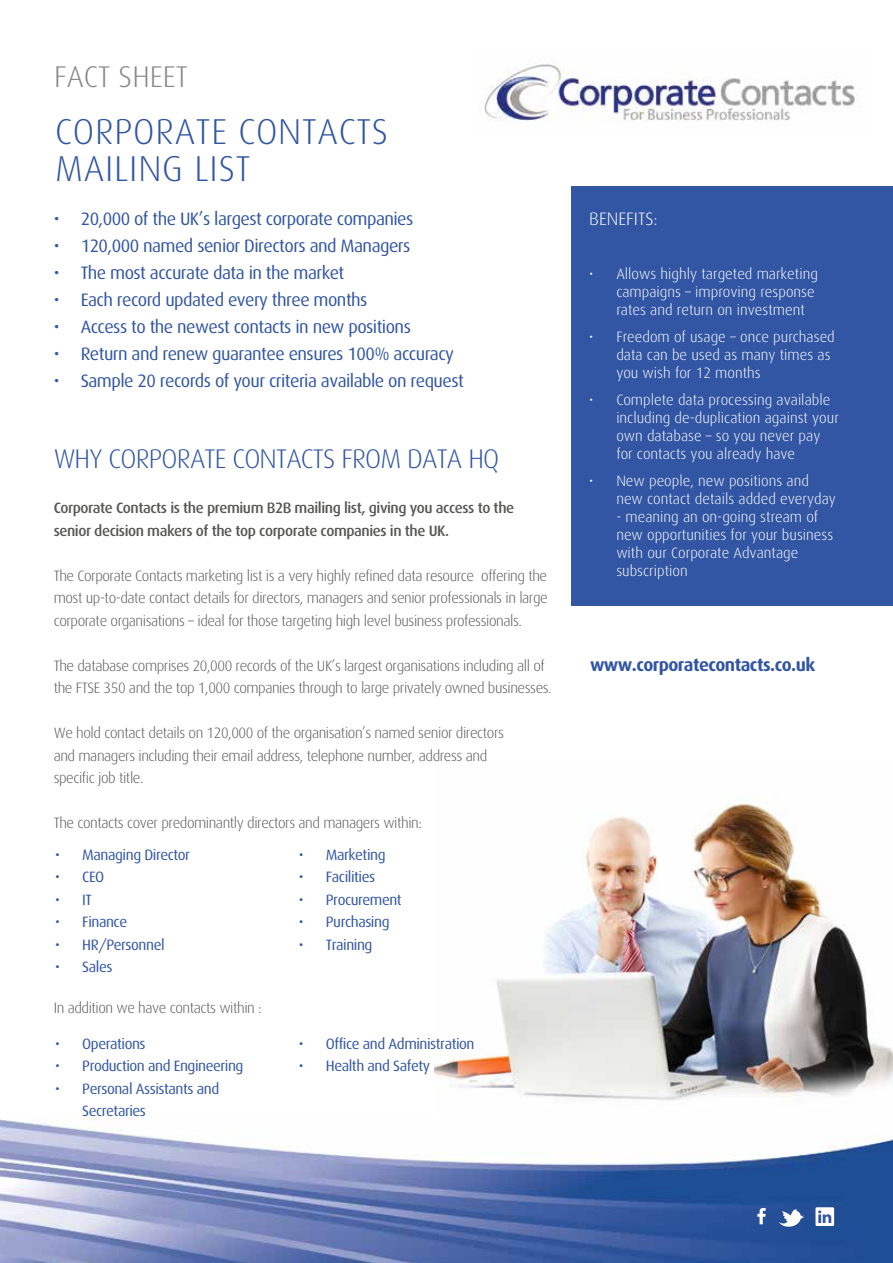
<style>
.page{position:relative;width:893px;height:1263px;background:#fff}
.page>*{position:absolute;margin:0;border:0;box-sizing:border-box;transform-origin:0 0}
.t1{font:300 36px/37.5px "Dax";letter-spacing:.02em;color:#3256a3}
.t2{font:300 30px "Dax";color:#878787}
.t3{font:300 27px "Dax";letter-spacing:-.03em;color:#3256a3}
.t4{font:18px "Dax";letter-spacing:-.03em;color:#3256a3}
.t5{font:700 18px "Dax";letter-spacing:-.03em;color:#3256a3}
.t6{font:300 18px "Dax";color:#fff}
.t7{font:300 15px/22.5px "Dax";letter-spacing:-.03em;color:#575756}
.t8{font:300 15px/18px "Dax";color:#fff}
.t9{font:15px/22.5px "Dax";letter-spacing:-.03em;color:#3256a3}
.t10{font:500 15px/22.5px "Dax";letter-spacing:-.03em;color:#575756}
</style>
<div class="page">
<img style="left:434px;top:797px;width:459px;height:303px">
<img style="left:0;top:1119px;width:893px;height:144px">
<div style="left:571px;top:186px;width:322px;height:420px;background:#3256a3"></div>
<svg style="left:757px;top:1208px;width:9px;height:16px"></svg>
<svg style="left:778px;top:1209px;width:26px;height:19px"></svg>
<div style="left:815px;top:1207px;width:19px;height:19px;background:#fff"></div>
<svg style="left:818px;top:1210px;width:13px;height:13px"></svg>
<img style="left:483px;top:64px;width:372px;height:57px">
<h2 class="t2" style="left:54px;top:60px;width:135px">FACT SHEET</h2>
<h1 class="t1" style="left:55px;top:113px;width:335px">CORPORATE CONTACTS<br>MAILING LIST</h1>
<p class="t4" style="left:54px;top:209px;width:361px">• 20,000 of the UK’s largest corporate companies</p>
<p class="t4" style="left:54px;top:236px;width:358px">• 120,000 named senior Directors and Managers</p>
<p class="t4" style="left:54px;top:263px;width:292px">• The most accurate data in the market</p>
<p class="t4" style="left:54px;top:290px;width:315px">• Each record updated every three months</p>
<p class="t4" style="left:54px;top:317px;width:359px">• Access to the newest contacts in new positions</p>
<p class="t4" style="left:54px;top:344px;width:402px">• Return and renew guarantee ensures 100% accuracy</p>
<p class="t4" style="left:54px;top:371px;width:412px">• Sample 20 records of your criteria available on request</p>
<h3 class="t3" style="left:54px;top:444px;width:447px">WHY CORPORATE CONTACTS FROM DATA HQ</h3>
<p class="t10" style="left:54px;top:497px;width:462px">Corporate Contacts is the premium B2B mailing list, giving you access to the senior decision makers of the top corporate companies in the UK.</p>
<p class="t7" style="left:54px;top:564px;width:496px;text-align:justify">The Corporate Contacts marketing list is a very highly refined data resource offering the most up-to-date contact details for directors, managers and senior professionals in large corporate organisations – ideal for those targeting high level business professionals.</p>
<p class="t7" style="left:54px;top:654px;width:500px">The database comprises 20,000 records of the UK’s largest organisations including all of the FTSE 350 and the top 1,000 companies through to large privately owned businesses.</p>
<p class="t7" style="left:54px;top:722px;width:452px">We hold contact details on 120,000 of the organisation’s named senior directors and managers including their email address, telephone number, address and specific job title.</p>
<p class="t7" style="left:54px;top:812px;width:370px">The contacts cover predominantly directors and managers within:</p>
<p class="t9" style="left:55px;top:843px;width:136px">• Managing Director</p>
<p class="t9" style="left:55px;top:866px;width:50px">• CEO</p>
<p class="t9" style="left:55px;top:888px;width:38px">• IT</p>
<p class="t9" style="left:55px;top:911px;width:73px">• Finance</p>
<p class="t9" style="left:55px;top:933px;width:111px">• HR/Personnel</p>
<p class="t9" style="left:55px;top:956px;width:59px">• Sales</p>
<p class="t7" style="left:54px;top:996px;width:210px">In addition we have contacts within :</p>
<p class="t9" style="left:55px;top:1032px;width:92px">• Operations</p>
<p class="t9" style="left:55px;top:1055px;width:190px">• Production and Engineering</p>
<p class="t9" style="left:82px;top:1077px;width:139px;text-indent:-27px">• Personal Assistants and<br>Secretaries</p>
<p class="t9" style="left:299px;top:843px;width:88px">• Marketing</p>
<p class="t9" style="left:299px;top:866px;width:78px">• Facilities</p>
<p class="t9" style="left:299px;top:888px;width:104px">• Procurement</p>
<p class="t9" style="left:299px;top:911px;width:92px">• Purchasing</p>
<p class="t9" style="left:299px;top:933px;width:75px">• Training</p>
<p class="t9" style="left:299px;top:1032px;width:177px">• Office and Administration</p>
<p class="t9" style="left:299px;top:1055px;width:133px">• Health and Safety</p>
<p class="t6" style="left:589px;top:209px;width:70px">BENEFITS:</p>
<p class="t8" style="left:616px;top:265px;width:203px;text-indent:-27px">• Allows highly targeted marketing campaigns – improving response rates and return on investment</p>
<p class="t8" style="left:616px;top:328px;width:220px;text-indent:-27px">• Freedom of usage – once purchased data can be used as many times as you wish for 12 months</p>
<p class="t8" style="left:616px;top:391px;width:224px;text-indent:-27px">• Complete data processing available including de-duplication against your own database – so you never pay for contacts you already have</p>
<p class="t8" style="left:616px;top:472px;width:221px;text-indent:-27px">• New people, new positions and new contact details added everyday</p>
<p class="t8" style="left:616px;top:508px;width:218px">- meaning an on-going stream of new opportunities for your business with our Corporate Advantage subscription</p>
<p class="t5" style="left:590px;top:654px;width:227px">www.corporatecontacts.co.uk</p>
</div>
